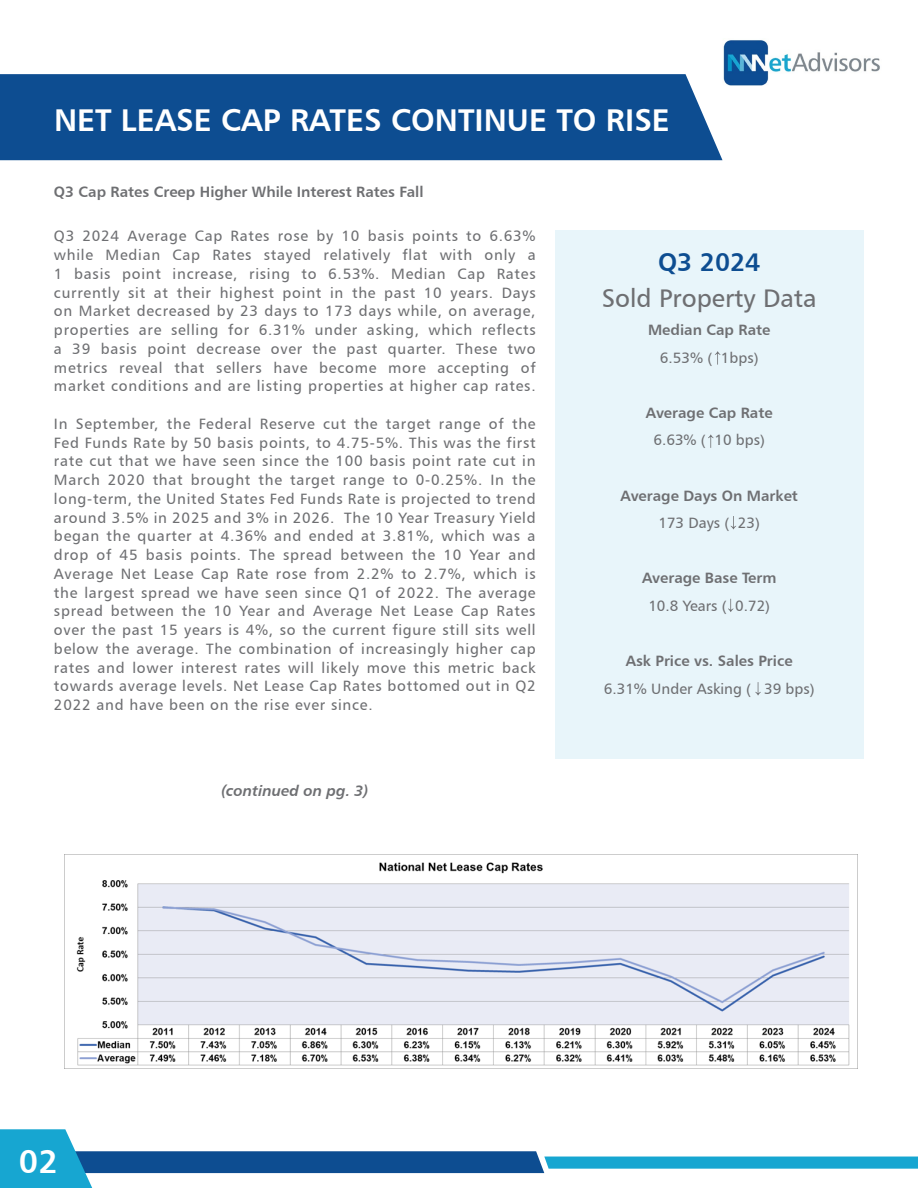
<style>
.page{position:relative;width:918px;height:1188px;background:#fff}
.page>*{position:absolute;margin:0;border:0;box-sizing:border-box;transform-origin:0 0}
.t1{font:32.85px "Humanist 777 BT Bold B";color:#fff}
.t2{font:31.5px "Humanist 777 BT Bold B";color:#fff}
.t3{font:25.5px "Humanist 777 BT Roman B";color:#6e6f72}
.t4{font:25.5px "Humanist 777 BT Bold B";color:#0d4d91}
.t5{font:15px/18.8px "Humanist 777 BT Roman B";letter-spacing:.05em;color:#6e6f72;text-align:justify}
.t6{font:15px "Humanist 777 BT Bold B";color:#6e6f72}
.t7{font:15px "Humanist 777 BT Roman B";color:#6e6f72}
.t8{font:15px "Humanist 777 BT Bold Italic B";color:#6e6f72}
</style>
<div class="page">
<img style="left:723px;top:40px;width:157px;height:46px">
<svg style="left:0;top:1129px;width:918px;height:59px"></svg>
<div style="left:555px;top:230px;width:309px;height:528px;background:#e8f5fa"></div>
<div style="left:0;top:74px;width:723px;height:86px;background:#0d4d91"></div>
<svg style="left:728px;top:599px;width:5px;height:13px"></svg>
<svg style="left:715px;top:351px;width:5px;height:14px"></svg>
<svg style="left:708px;top:435px;width:5px;height:13px"></svg>
<svg style="left:731px;top:516px;width:5px;height:13px"></svg>
<svg style="left:755px;top:682px;width:6px;height:13px"></svg>
<img style="left:64px;top:855px;width:794px;height:213px">
<h2 class="t2" style="left:54px;top:100px;width:617px">NET LEASE CAP RATES CONTINUE TO RISE</h2>
<p class="t6" style="left:54px;top:182px;width:371px">Q3 Cap Rates Creep Higher While Interest Rates Fall</p>
<p class="t5" style="left:54px;top:226px;width:483px">Q3 2024 Average Cap Rates rose by 10 basis points to 6.63% while Median Cap Rates stayed relatively flat with only a 1 basis point increase, rising to 6.53%. Median Cap Rates currently sit at their highest point in the past 10 years. Days on Market decreased by 23 days to 173 days while, on average, properties are selling for 6.31% under asking, which reflects a 39 basis point decrease over the past quarter. These two metrics reveal that sellers have become more accepting of market conditions and are listing properties at higher cap rates.</p>
<p class="t5" style="left:54px;top:414px;width:483px">In September, the Federal Reserve cut the target range of the Fed Funds Rate by 50 basis points, to 4.75-5%. This was the first rate cut that we have seen since the 100 basis point rate cut in March 2020 that brought the target range to 0-0.25%. In the long-term, the United States Fed Funds Rate is projected to trend around 3.5% in 2025 and 3% in 2026. The 10 Year Treasury Yield began the quarter at 4.36% and ended at 3.81%, which was a drop of 45 basis points. The spread between the 10 Year and Average Net Lease Cap Rate rose from 2.2% to 2.7%, which is the largest spread we have seen since Q1 of 2022. The average spread between the 10 Year and Average Net Lease Cap Rates over the past 15 years is 4%, so the current figure still sits well below the average. The combination of increasingly higher cap rates and lower interest rates will likely move this metric back towards average levels. Net Lease Cap Rates bottomed out in Q2<br>2022 and have been on the rise ever since.</p>
<p class="t8" style="left:221px;top:782px;width:149px">(continued on pg. 3)</p>
<h3 class="t4" style="left:658px;top:246px;width:104px">Q3 2024</h3>
<h3 class="t3" style="left:602px;top:283px;width:216px">Sold Property Data</h3>
<p class="t6" style="left:648px;top:320px;width:124px">Median Cap Rate</p>
<p class="t5" style="left:660px;top:348px;width:100px">6.53% ( 1bps)</p>
<p class="t6" style="left:646px;top:403px;width:128px">Average Cap Rate</p>
<p class="t5" style="left:653px;top:430px;width:113px">6.63% ( 10 bps)</p>
<p class="t6" style="left:621px;top:486px;width:179px">Average Days On Market</p>
<p class="t7" style="left:658px;top:514px;width:103px">173 Days ( 23)</p>
<p class="t6" style="left:642px;top:569px;width:136px">Average Base Term</p>
<p class="t7" style="left:648px;top:596px;width:123px">10.8 Years ( 0.72)</p>
<p class="t6" style="left:626px;top:651px;width:168px">Ask Price vs. Sales Price</p>
<p class="t7" style="left:604px;top:679px;width:212px">6.31% Under Asking ( 39 bps)</p>
<h1 class="t1" style="left:19px;top:1140px;width:40px">02</h1>
</div>
